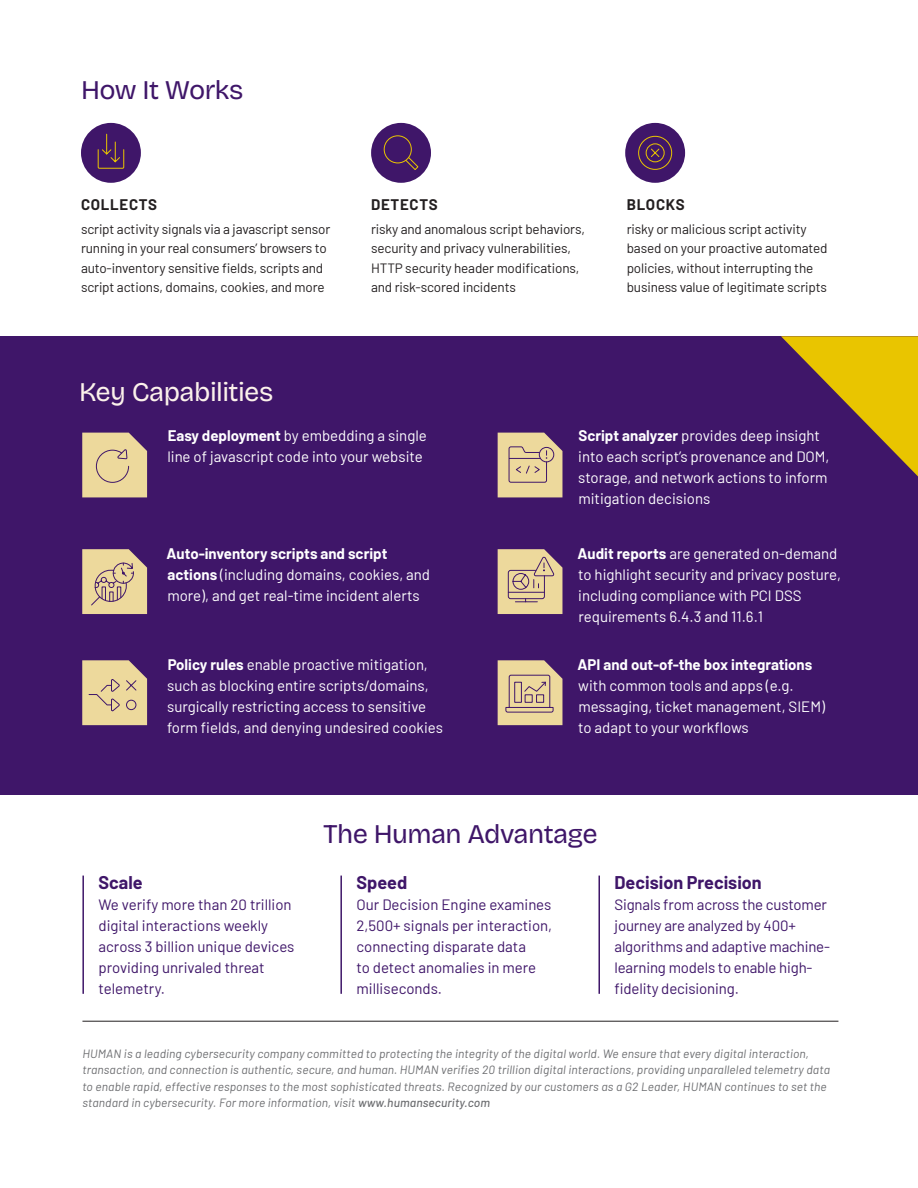
<style>
.page{position:relative;width:918px;height:1188px;background:#fff}
.page>*{position:absolute;margin:0;border:0;box-sizing:border-box;transform-origin:0 0}
.t1{font:27px "Bricolage Grotesque";letter-spacing:-.02em;color:#3f1669}
.t2{font:27px "Bricolage Grotesque";letter-spacing:-.02em;color:#fcf2eb}
.t3{font:700 18px "Barlow";color:#3f1669}
.t4{font:15px/21px "Barlow";color:#fff}
.t5{font:15px/21px "Barlow";color:#3f1669}
.t6{font:700 15px "Barlow";letter-spacing:.05em;color:#231f20}
.t7{font:13.5px/19.5px "Barlow";letter-spacing:-.01em;color:#231f20}
.t8{font:italic 12px/16.5px "Barlow";letter-spacing:.01em;color:#6c6d70}
.s1{font-weight:700}
.s2{font-weight:500}
</style>
<div class="page">
<div style="left:0;top:336px;width:918px;height:459px;background:#3f1669"></div>
<svg style="left:781px;top:336px;width:137px;height:140px"></svg>
<svg style="left:82px;top:660px;width:65px;height:65px;background:#dec897"></svg>
<div style="left:625px;top:123px;width:60px;height:60px;background:#3f1669;border-radius:50%"></div>
<div style="left:81px;top:123px;width:60px;height:60px;background:#3f1669;border-radius:50%"></div>
<div style="left:371px;top:123px;width:60px;height:60px;background:#3f1669;border-radius:50%"></div>
<svg style="left:405px;top:156px;width:14px;height:14px"></svg>
<div style="left:384px;top:135px;width:28px;height:28px;border:1px solid #e9c500;border-radius:50%"></div>
<svg style="left:82px;top:549px;width:65px;height:65px;background:#d8c195"></svg>
<svg style="left:498px;top:660px;width:64px;height:65px;background:#d8c195"></svg>
<div style="left:514px;top:682px;width:8px;height:21px;border:1px solid #3f1669"></div>
<svg style="left:82px;top:432px;width:65px;height:65px;background:#dfc997"></svg>
<svg style="left:97px;top:133px;width:28px;height:36px"></svg>
<svg style="left:498px;top:549px;width:64px;height:65px;background:#d7c195"></svg>
<svg style="left:498px;top:433px;width:64px;height:64px;background:#dcc697"></svg>
<div style="left:638px;top:136px;width:34px;height:34px;border:1px solid #e9c500;border-radius:50%"></div>
<div style="left:646px;top:143px;width:19px;height:19px;border:1px solid #e9c500;border-radius:50%"></div>
<svg style="left:651px;top:148px;width:9px;height:9px"></svg>
<hr style="left:82px;top:876px;width:2px;height:118px;background:#3f1669">
<hr style="left:340px;top:876px;width:2px;height:118px;background:#3f1669">
<hr style="left:598px;top:876px;width:2px;height:118px;background:#3f1669">
<hr style="left:82px;top:1021px;width:756px;height:1px;background:#231f20">
<p class="t1" style="left:81px;top:68px;width:164px">How It Works</p>
<p class="t6" style="left:81px;top:193px;width:78px">COLLECTS</p>
<p class="t7" style="left:81px;top:218px;width:251px">script activity signals via a javascript sensor running in your real consumers’ browsers to auto-inventory sensitive fields, scripts and script actions, domains, cookies, and more</p>
<p class="t6" style="left:371px;top:193px;width:68px">DETECTS</p>
<p class="t7" style="left:371px;top:218px;width:215px">risky and anomalous script behaviors, security and privacy vulnerabilities, HTTP security header modifications, and risk-scored incidents</p>
<p class="t6" style="left:627px;top:193px;width:59px">BLOCKS</p>
<p class="t7" style="left:627px;top:218px;width:202px">risky or malicious script activity based on your proactive automated policies, without interrupting the business value of legitimate scripts</p>
<p class="t2" style="left:79px;top:370px;width:196px">Key Capabilities</p>
<p class="t4" style="left:167px;top:424px;width:261px"><span class="s1">Easy deployment</span> by embedding a single line of javascript code into your website</p>
<p class="t4" style="left:578px;top:424px;width:253px"><span class="s1">Script analyzer</span> provides deep insight into each script’s provenance and DOM, storage, and network actions to inform mitigation decisions</p>
<p class="t4" style="left:167px;top:542px;width:265px"><span class="s1">Auto-inventory scripts and script actions</span> (including domains, cookies, and more), and get real-time incident alerts</p>
<p class="t4" style="left:167px;top:653px;width:277px"><span class="s1">Policy rules</span> enable proactive mitigation, such as blocking entire scripts/domains, surgically restricting access to sensitive form fields, and denying undesired cookies</p>
<p class="t4" style="left:578px;top:542px;width:265px"><span class="s1">Audit reports</span> are generated on-demand to highlight security and privacy posture, including compliance with PCI DSS requirements 6.4.3 and 11.6.1</p>
<p class="t4" style="left:578px;top:653px;width:249px"><span class="s1">API and out-of-the box integrations </span>with common tools and apps (e.g. messaging, ticket management, SIEM) to adapt to your workflows</p>
<p class="t3" style="left:99px;top:869px;width:46px">Scale</p>
<p class="t5" style="left:99px;top:893px;width:197px">We verify more than 20 trillion digital interactions weekly across 3 billion unique devices providing unrivaled threat telemetry.</p>
<p class="t1" style="left:323px;top:812px;width:276px">The Human Advantage</p>
<p class="t3" style="left:357px;top:869px;width:52px">Speed</p>
<p class="t5" style="left:357px;top:893px;width:197px">Our Decision Engine examines<br>2,500+ signals per interaction, connecting disparate data<br>to detect anomalies in mere milliseconds.</p>
<p class="t3" style="left:615px;top:869px;width:149px">Decision Precision</p>
<p class="t5" style="left:615px;top:893px;width:217px">Signals from across the customer journey are analyzed by 400+ algorithms and adaptive machine&shy;learning models to enable high&shy;fidelity decisioning.</p>
<p class="t8" style="left:82px;top:1044px;width:749px">HUMAN is a leading cybersecurity company committed to protecting the integrity of the digital world. We ensure that every digital interaction, transaction, and connection is authentic, secure, and human. HUMAN verifies 20 trillion digital interactions, providing unparalleled telemetry data to enable rapid, effective responses to the most sophisticated threats. Recognized by our customers as a G2 Leader, HUMAN continues to set the standard in cybersecurity. For more information, visit <span class="s2">www.humansecurity.com</span></p>
</div>
